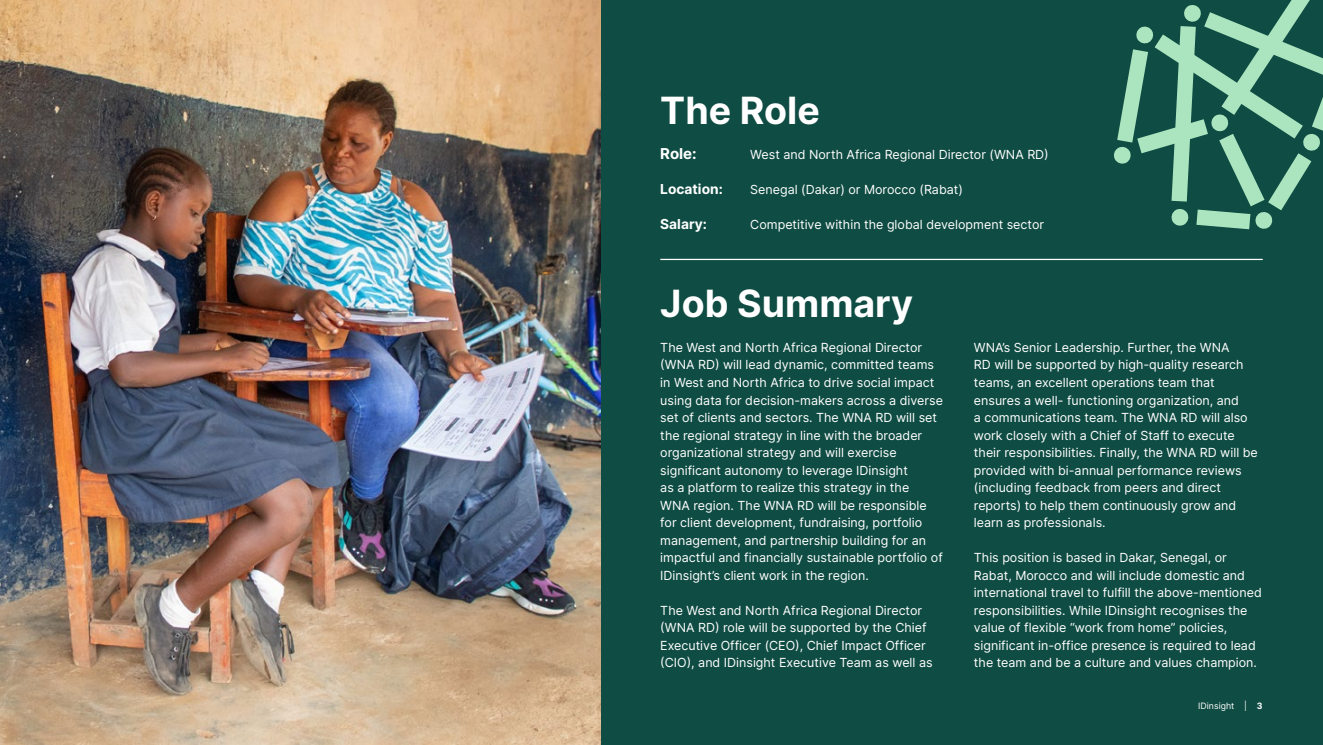
<style>
.page{position:relative;width:1323px;height:745px;background:#fff}
.page>*{position:absolute;margin:0;border:0;box-sizing:border-box;transform-origin:0 0}
.t1{font:700 37.5px "Inter";color:#fff}
.t2{font:700 15px "Inter";color:#fff}
.t3{font:700 13.75px "Inter";color:#fff}
.t4{font:12.5px/17.5px "Inter";color:#fff}
.t5{font:8.75px "Inter";color:#fff}
.s1{font-weight:700}
</style>
<div class="page">
<div style="left:0;top:0;width:1323px;height:744px;background:#0f4c43"></div>
<hr style="left:660px;top:259px;width:603px;height:1px;background:#fff">
<img style="left:0;top:0;width:600px;height:744px">
<svg style="left:1114px;top:0;width:209px;height:230px"></svg>
<h2 class="t1" style="left:660px;top:83px;width:161px">The Role</h2>
<p class="t2" style="left:660px;top:143px;width:38px">Role:</p>
<p class="t4" style="left:750px;top:145px;width:300px">West and North Africa Regional Director (WNA RD)</p>
<p class="t3" style="left:660px;top:179px;width:64px">Location:</p>
<p class="t4" style="left:750px;top:180px;width:214px">Senegal (Dakar) or Morocco (Rabat)</p>
<p class="t3" style="left:660px;top:214px;width:48px">Salary:</p>
<p class="t4" style="left:750px;top:215px;width:295px">Competitive within the global development sector</p>
<h2 class="t1" style="left:660px;top:276px;width:254px">Job Summary</h2>
<p class="t4" style="left:660px;top:338px;width:284px">The West and North Africa Regional Director (WNA RD) will lead dynamic, committed teams in West and North Africa to drive social impact using data for decision-makers across a diverse set of clients and sectors. The WNA RD will set the regional strategy in line with the broader organizational strategy and will exercise significant autonomy to leverage IDinsight<br>as a platform to realize this strategy in the<br>WNA region. The WNA RD will be responsible for client development, fundraising, portfolio management, and partnership building for an impactful and financially sustainable portfolio of IDinsight’s client work in the region.</p>
<p class="t4" style="left:660px;top:600px;width:274px">The West and North Africa Regional Director (WNA RD) role will be supported by the Chief Executive Officer (CEO), Chief Impact Officer (CIO), and IDinsight Executive Team as well as</p>
<p class="t4" style="left:974px;top:338px;width:285px">WNA’s Senior Leadership. Further, the WNA<br>RD will be supported by high-quality research teams, an excellent operations team that ensures a well- functioning organization, and<br>a communications team. The WNA RD will also work closely with a Chief of Staff to execute their responsibilities. Finally, the WNA RD will be provided with bi-annual performance reviews (including feedback from peers and direct reports) to help them continuously grow and learn as professionals.</p>
<p class="t4" style="left:974px;top:548px;width:289px">This position is based in Dakar, Senegal, or Rabat, Morocco and will include domestic and international travel to fulfill the above-mentioned responsibilities. While IDinsight recognises the value of flexible “work from home” policies, significant in-office presence is required to lead the team and be a culture and values champion.</p>
<p class="t5" style="left:1198px;top:698px;width:66px">IDinsight | <span class="s1">3</span></p>
</div>
